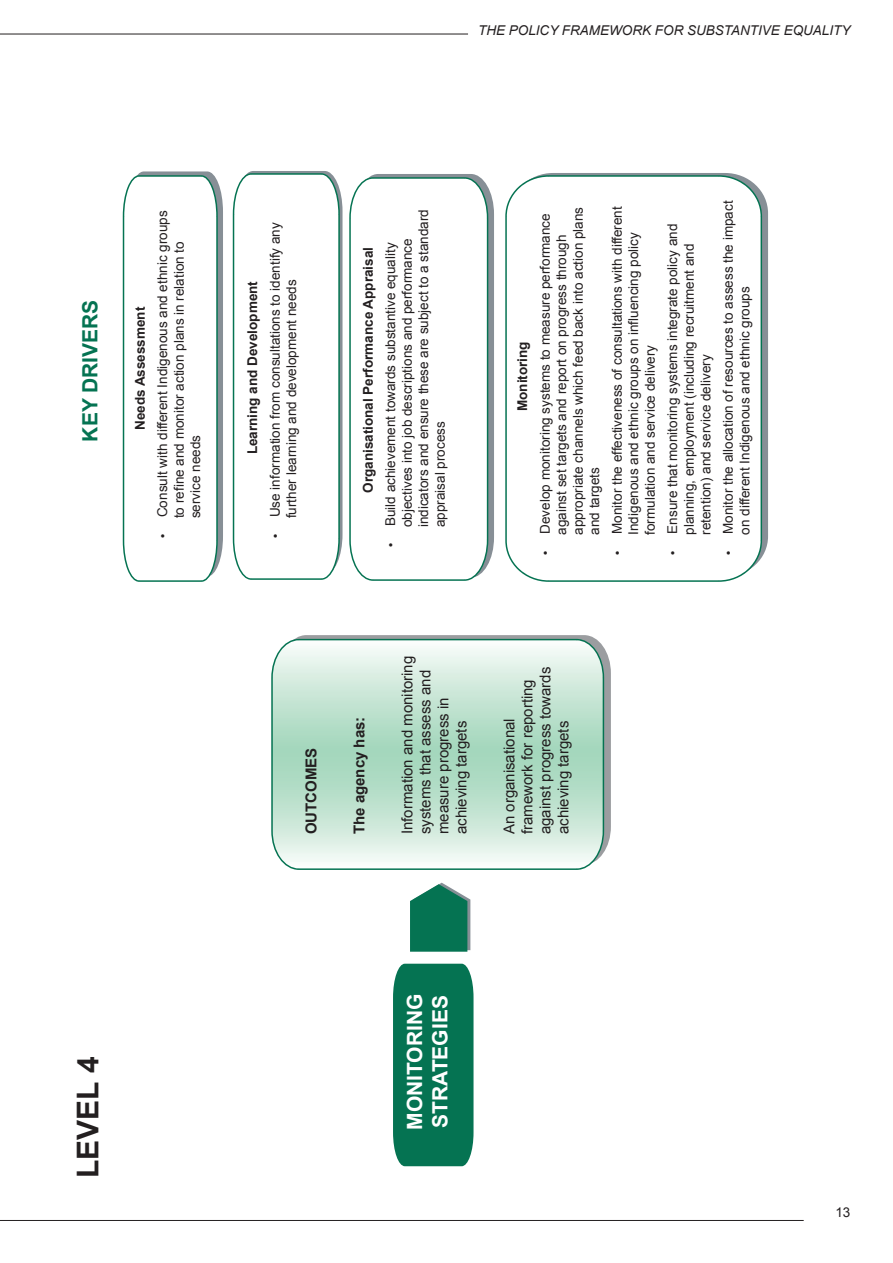
<style>
.page{position:relative;width:893px;height:1263px;background:#fff}
.page>*{position:absolute;margin:0;border:0;box-sizing:border-box;transform-origin:0 0}
.t1{font:700 30px "Arial";color:#231f20}
.t2{font:700 21px/25.5px "Arial";color:#fff}
.t3{font:700 21px "Arial";color:#057352}
.t4{font:15px/18px "Arial";color:#231f20}
.t5{font:700 15px "Arial";color:#231f20}
.t6{font:13.5px/16.5px "Arial";color:#231f20}
.t7{font:700 13.5px "Arial";color:#231f20}
.t8{font:italic 13.5px "Arial";color:#231f20}
.s1{font-family:"Courier New"}
</style>
<div class="page">
<hr style="left:0;top:34px;width:468px;height:1px;background:#231f20">
<hr style="left:0;top:1220px;width:804px;height:1px;background:#231f20">
<svg style="left:370px;top:174px;width:124px;height:390px;background:#8b969b"></svg>
<svg style="left:349px;top:177px;width:139px;height:404px"></svg>
<svg style="left:233px;top:171px;width:109px;height:409px"></svg>
<svg style="left:295px;top:635px;width:316px;height:217px;background:#a2a7a8"></svg>
<div style="left:393px;top:964px;width:80px;height:202px;background:#057352"></div>
<svg style="left:271px;top:639px;width:333px;height:231px;background:#c5e4d4"></svg>
<svg style="left:410px;top:883px;width:60px;height:69px;background:#2b866b"></svg>
<svg style="left:123px;top:171px;width:100px;height:411px"></svg>
<div style="left:510px;top:173px;width:258px;height:404px;background:#878f96;border-radius:42px"></div>
<div style="left:505px;top:175px;width:257px;height:407px;background:#fff"></div>
<p class="t8" style="left:478px;top:21px;width:374px">THE POLICY FRAMEWORK FOR SUBSTANTIVE EQUALITY</p>
<h2 class="t3" style="left:76px;top:442px;width:143px;rotate:-90deg">KEY DRIVERS</h2>
<p class="t7" style="left:131px;top:430px;width:125px;rotate:-90deg">Needs Assessment</p>
<p class="t6" style="left:154px;top:518px;width:309px;text-indent:-22px;rotate:-90deg"><span class="s1">•</span> Consult with different Indigenous and ethnic groups to refine and monitor action plans in relation to service needs</p>
<p class="t7" style="left:244px;top:454px;width:175px;rotate:-90deg">Learning and Development</p>
<p class="t6" style="left:267px;top:518px;width:297px;text-indent:-22px;rotate:-90deg"><span class="s1">•</span> Use information from consultations to identify any further learning and development needs</p>
<p class="t7" style="left:359px;top:493px;width:247px;rotate:-90deg">Organisational Performance Appraisal</p>
<p class="t6" style="left:382px;top:527px;width:320px;text-indent:-22px;rotate:-90deg"><span class="s1">•</span> Build achievement towards substantive equality objectives into job descriptions and performance indicators and ensure these are subject to a standard appraisal process</p>
<p class="t7" style="left:514px;top:411px;width:71px;rotate:-90deg">Monitoring</p>
<p class="t6" style="left:537px;top:535px;width:329px;text-indent:-22px;rotate:-90deg"><span class="s1">•</span> Develop monitoring systems to measure performance against set targets and report on progress through appropriate channels which feed back into action plans and targets</p>
<p class="t6" style="left:609px;top:535px;width:330px;text-indent:-22px;rotate:-90deg"><span class="s1">•</span> Monitor the effectiveness of consultations with different<br>Indigenous and ethnic groups on influencing policy formulation and service delivery</p>
<p class="t6" style="left:664px;top:535px;width:312px;text-indent:-22px;rotate:-90deg"><span class="s1">•</span> Ensure that monitoring systems integrate policy and planning, employment (including recruitment and retention) and service delivery</p>
<p class="t6" style="left:720px;top:535px;width:336px;text-indent:-22px;rotate:-90deg"><span class="s1">•</span> Monitor the allocation of resources to assess the impact on different Indigenous and ethnic groups</p>
<p class="t5" style="left:301px;top:834px;width:88px;rotate:-90deg">OUTCOMES</p>
<p class="t5" style="left:349px;top:834px;width:119px;rotate:-90deg">The agency has:</p>
<p class="t4" style="left:398px;top:834px;width:180px;rotate:-90deg">Information and monitoring systems that assess and measure progress in achieving targets</p>
<p class="t4" style="left:500px;top:834px;width:169px;rotate:-90deg">An organisational framework for reporting against progress towards achieving targets</p>
<h1 class="t1" style="left:68px;top:1178px;width:123px;rotate:-90deg">LEVEL 4</h1>
<h2 class="t2" style="left:403px;top:1130px;width:138px;rotate:-90deg">MONITORING<br>STRATEGIES</h2>
<p class="t6" style="left:835px;top:1204px;width:17px">13</p>
</div>
